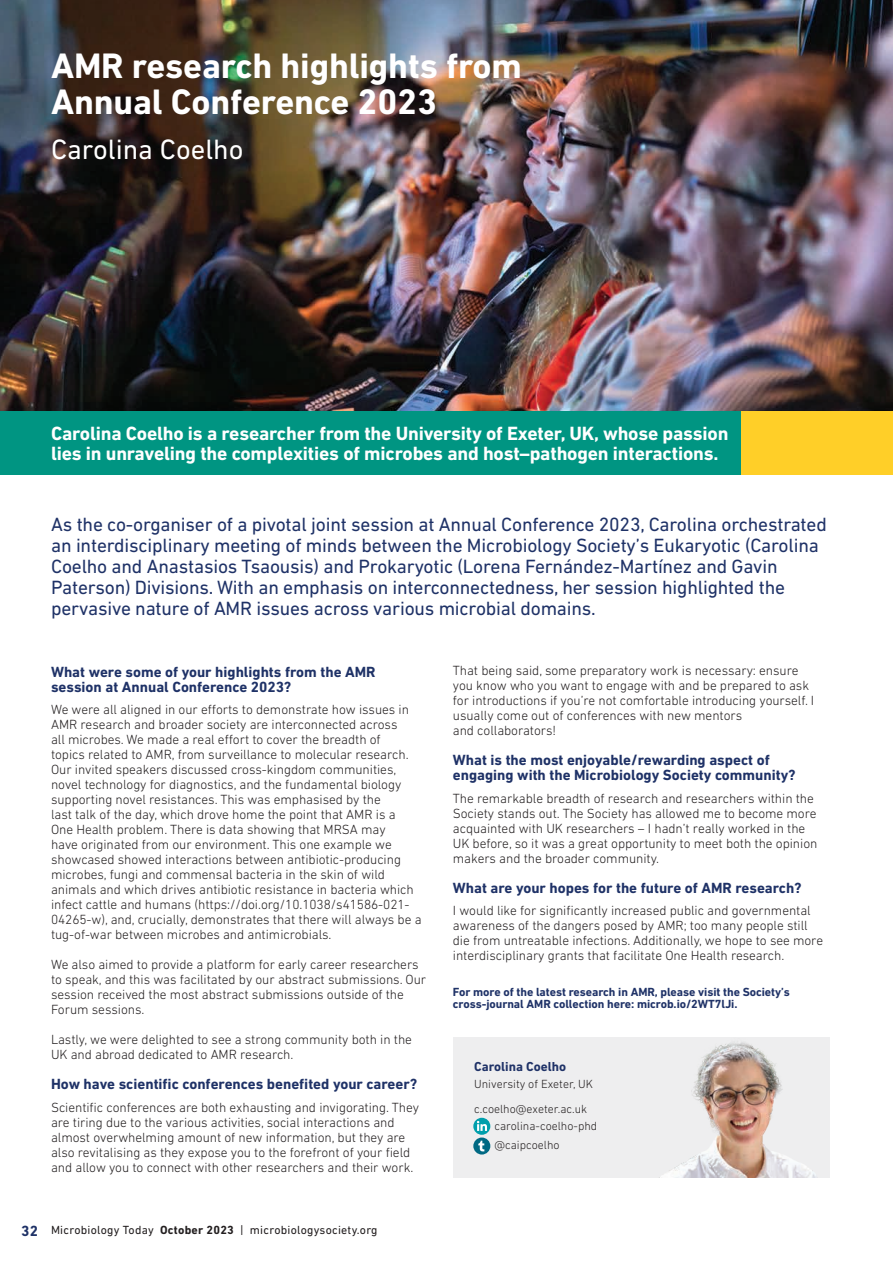
<style>
.page{position:relative;width:893px;height:1263px;background:#fff}
.page>*{position:absolute;margin:0;border:0;box-sizing:border-box;transform-origin:0 0}
.t1{font:700 36px/36px "DIN Next LT Pro";letter-spacing:-.005em;color:#fff}
.t2{font:28.5px "DIN Next LT Pro";color:#fff}
.t3{font:19.5px/21px "DIN Next LT Pro";letter-spacing:-.01em;color:#1f3267}
.t4{font:700 19.5px/19.5px "DIN Next LT Pro";letter-spacing:-.01em;color:#fff}
.t5{font:700 15px/15px "DIN Next LT Pro";color:#1f3267}
.t6{font:300 13.5px/15px "DIN Next LT Pro";letter-spacing:-.005em;color:#231f20}
.t7{font:700 13.2px "DIN Next LT Pro";color:#1f3267}
.t8{font:700 12px/12px "DIN Next LT Pro";letter-spacing:-.005em;color:#1f3267}
.t9{font:300 12px/24.6px "DIN Next LT Pro";color:#231f20}
.t10{font:12px "DIN Next LT Pro";letter-spacing:.02em;color:#231f20}
.s1{font-weight:700;font-size:15px;color:#1f3267}
.s2{font-weight:700}
</style>
<div class="page">
<img style="left:0;top:0;width:893px;height:411px">
<div style="left:453px;top:1038px;width:376px;height:140px;background:#eeeeef"></div>
<svg style="left:473px;top:1137px;width:17px;height:17px"></svg>
<svg style="left:478px;top:1141px;width:6px;height:10px"></svg>
<div style="left:473px;top:1118px;width:17px;height:17px;background:#009fac;border-radius:50%"></div>
<svg style="left:477px;top:1121px;width:10px;height:10px"></svg>
<img style="left:641px;top:1037px;width:188px;height:141px">
<div style="left:0;top:411px;width:893px;height:64px;background:#009582"></div>
<div style="left:741px;top:411px;width:152px;height:64px;background:#ffcf28"></div>
<h1 class="t1" style="left:51px;top:48px;width:472px">AMR research highlights from<br>Annual Conference 2023</h1>
<h2 class="t2" style="left:51px;top:132px;width:194px">Carolina Coelho</h2>
<h3 class="t4" style="left:51px;top:424px;width:679px">Carolina Coelho is a researcher from the University of Exeter, UK, whose passion lies in unraveling the complexities of microbes and host–pathogen interactions.</h3>
<p class="t3" style="left:51px;top:514px;width:777px">As the co-organiser of a pivotal joint session at Annual Conference 2023, Carolina orchestrated an interdisciplinary meeting of minds between the Microbiology Society’s Eukaryotic (Carolina Coelho and Anastasios Tsaousis) and Prokaryotic (Lorena Fernández-Martínez and Gavin Paterson) Divisions. With an emphasis on interconnectedness, her session highlighted the pervasive nature of AMR issues across various microbial domains.</p>
<p class="t5" style="left:51px;top:664px;width:326px">What were some of your highlights from the AMR session at Annual Conference 2023?</p>
<p class="t6" style="left:51px;top:702px;width:372px">We were all aligned in our efforts to demonstrate how issues in AMR research and broader society are interconnected across<br>all microbes. We made a real effort to cover the breadth of<br>topics related to AMR, from surveillance to molecular research.<br>Our invited speakers discussed cross-kingdom communities, novel technology for diagnostics, and the fundamental biology supporting novel resistances. This was emphasised by the<br>last talk of the day, which drove home the point that AMR is a<br>One Health problem. There is data showing that MRSA may<br>have originated from our environment. This one example we showcased showed interactions between antibiotic-producing microbes, fungi and commensal bacteria in the skin of wild animals and which drives antibiotic resistance in bacteria which infect cattle and humans (https://doi.org/10.1038/s41586-021- 04265-w), and, crucially, demonstrates that there will always be a tug-of-war between microbes and antimicrobials.</p>
<p class="t6" style="left:51px;top:957px;width:377px">We also aimed to provide a platform for early career researchers to speak, and this was facilitated by our abstract submissions. Our session received the most abstract submissions outside of the Forum sessions.</p>
<p class="t6" style="left:51px;top:1032px;width:362px">Lastly, we were delighted to see a strong community both in the<br>UK and abroad dedicated to AMR research.</p>
<p class="t5" style="left:51px;top:1076px;width:368px">How have scientific conferences benefited your career?</p>
<p class="t6" style="left:51px;top:1099px;width:369px">Scientific conferences are both exhausting and invigorating. They are tiring due to the various activities, social interactions and almost overwhelming amount of new information, but they are also revitalising as they expose you to the forefront of your field and allow you to connect with other researchers and their work.</p>
<p class="t10" style="left:21px;top:1223px;width:358px"><span class="s1">32</span> Microbiology Today <span class="s2">October 2023</span> | microbiologysociety.org</p>
<p class="t6" style="left:453px;top:663px;width:363px">That being said, some preparatory work is necessary: ensure you know who you want to engage with and be prepared to ask for introductions if you’re not comfortable introducing yourself. I usually come out of conferences with new mentors<br>and collaborators!</p>
<p class="t5" style="left:453px;top:753px;width:344px">What is the most enjoyable/rewarding aspect of engaging with the Microbiology Society community?</p>
<p class="t6" style="left:453px;top:791px;width:366px">The remarkable breadth of research and researchers within the Society stands out. The Society has allowed me to become more acquainted with UK researchers – I hadn’t really worked in the UK before, so it was a great opportunity to meet both the opinion makers and the broader community.</p>
<p class="t5" style="left:453px;top:880px;width:350px">What are your hopes for the future of AMR research?</p>
<p class="t6" style="left:453px;top:903px;width:372px">I would like for significantly increased public and governmental awareness of the dangers posed by AMR; too many people still die from untreatable infections. Additionally, we hope to see more interdisciplinary grants that facilitate One Health research.</p>
<p class="t8" style="left:453px;top:985px;width:339px">For more of the latest research in AMR, please visit the Society’s cross-journal AMR collection here: microb.io/2WT7lJi.</p>
<p class="t7" style="left:474px;top:1059px;width:93px">Carolina Coelho</p>
<p class="t9" style="left:474px;top:1072px;width:120px">University of Exeter, UK c.coelho@exeter.ac.uk</p>
<p class="t9" style="left:495px;top:1116px;width:104px;line-height:19.2px">carolina-coelho-phd @caipcoelho</p>
</div>
